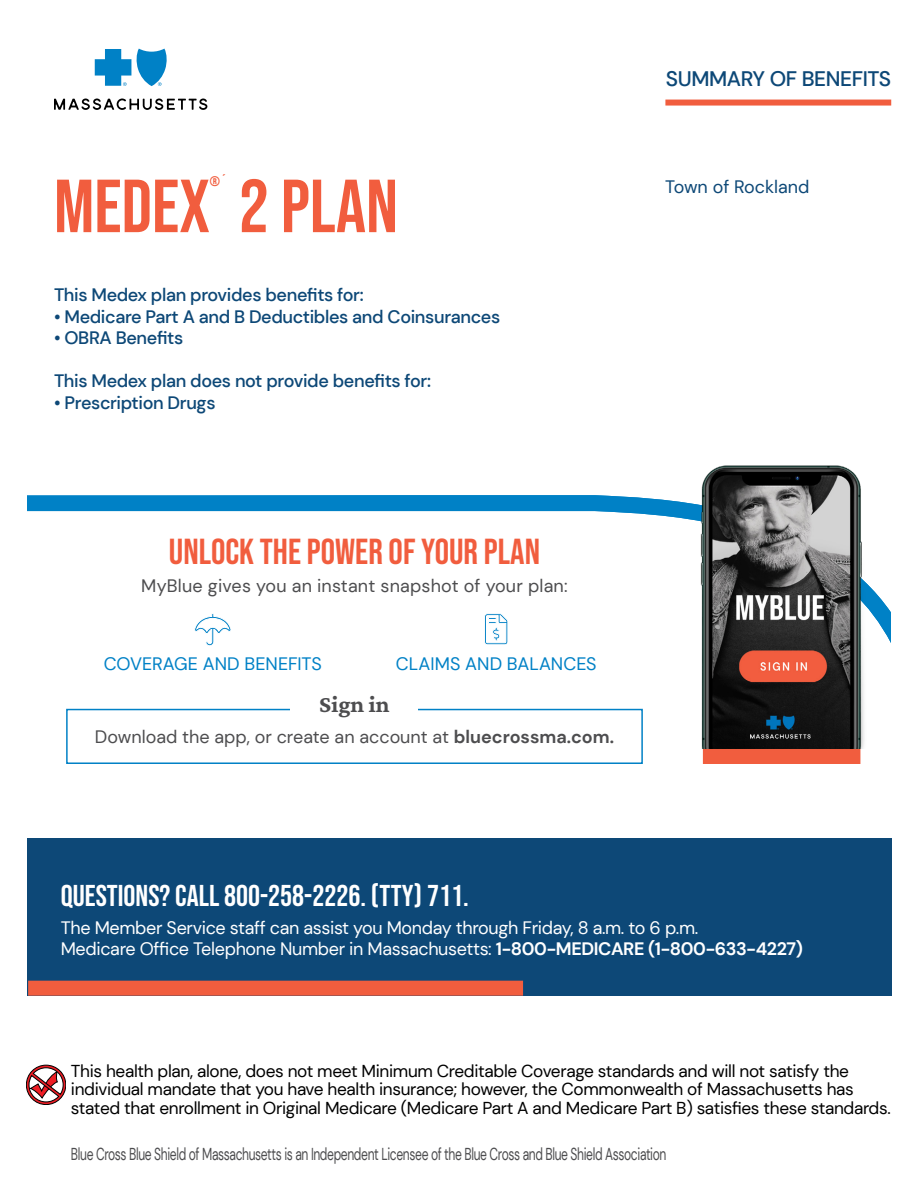
<style>
.page{position:relative;width:918px;height:1188px;background:#fff}
.page>*{position:absolute;margin:0;border:0;box-sizing:border-box;transform-origin:0 0}
.t1{font:75px "Bebas Neue";color:#f15d3e}
.t2{font:36px "Bebas Neue";color:#f15d3e}
.t3{font:30px "Bebas Neue";color:#fff}
.t4{font:700 24px "Crimson Pro";color:#4d4d4f}
.t5{font:500 21px "DM Sans";letter-spacing:-.02em;color:#0d4877}
.t6{font:500 18px "DM Sans";letter-spacing:-.02em;color:#0d4877}
.t7{font:18px/21px "DM Sans";letter-spacing:-.02em;color:#fff}
.t8{font:18px "DM Sans";color:#4d4d4f}
.t9{font:18px "DM Sans";letter-spacing:-.005em;color:#0081c6}
.t10{font:18px "DM Sans";color:#0d4877}
.t11{font:17.25px/18.8px "DM Sans";letter-spacing:-.02em;color:#000}
.t12{font:17.25px "DM Sans";letter-spacing:-.03em;color:#4d4d4f;scale:.7 1}
.t13{font:13.8px "Bebas Neue";color:#f15d3e}
.s1{font-weight:700}
</style>
<div class="page">
<svg style="left:27px;top:495px;width:864px;height:148px"></svg>
<svg style="left:71px;top:594px;width:567px;height:49px"></svg>
<svg style="left:194px;top:613px;width:38px;height:33px"></svg>
<svg style="left:484px;top:613px;width:24px;height:32px"></svg>
<img style="left:697px;top:465px;width:169px;height:284px">
<div style="left:703px;top:749px;width:157px;height:15px;background:#f15d3e"></div>
<svg style="left:26px;top:1065px;width:40px;height:40px"></svg>
<div style="left:665px;top:100px;width:226px;height:6px;background:#f15d3e"></div>
<svg style="left:95px;top:49px;width:72px;height:37px"></svg>
<svg style="left:54px;top:99px;width:153px;height:11px"></svg>
<div style="left:66px;top:709px;width:577px;height:55px;border:2px solid #0081c6"></div>
<div style="left:291px;top:690px;width:127px;height:41px;background:#fff"></div>
<div style="left:27px;top:838px;width:864px;height:158px;background:#0d4877"></div>
<div style="left:28px;top:981px;width:495px;height:15px;background:#f15d3e"></div>
<p class="t13" style="left:210px;top:173px;width:19px">®´</p>
<h1 class="t1" style="left:54px;top:164px;width:346px">MEDEX 2 PLAN</h1>
<p class="t6" style="left:54px;top:284px;width:311px">This Medex plan provides benefits for:</p>
<p class="t6" style="left:54px;top:305px;width:448px">• Medicare Part A and B Deductibles and Coinsurances</p>
<p class="t6" style="left:54px;top:327px;width:131px">• OBRA Benefits</p>
<p class="t6" style="left:54px;top:370px;width:379px">This Medex plan does not provide benefits for:</p>
<p class="t6" style="left:54px;top:392px;width:163px">• Prescription Drugs</p>
<h2 class="t2" style="left:169px;top:532px;width:373px">UNLOCK THE POWER OF YOUR PLAN</h2>
<p class="t8" style="left:141px;top:575px;width:428px">MyBlue gives you an instant snapshot of your plan:</p>
<p class="t9" style="left:104px;top:653px;width:219px">COVERAGE AND BENEFITS</p>
<p class="t9" style="left:396px;top:653px;width:202px">CLAIMS AND BALANCES</p>
<h3 class="t4" style="left:319px;top:689px;width:72px">Sign in</h3>
<p class="t8" style="left:95px;top:726px;width:521px">Download the app, or create an account at <span class="s1">bluecrossma.com.</span></p>
<p class="t5" style="left:666px;top:66px;width:227px">SUMMARY OF BENEFITS</p>
<p class="t10" style="left:665px;top:175px;width:146px">Town of Rockland</p>
<h3 class="t3" style="left:61px;top:879px;width:409px">QUESTIONS? CALL 800-258-2226. (TTY) 711.</h3>
<p class="t7" style="left:61px;top:917px;width:744px">The Member Service staff can assist you Monday through Friday, 8 a.m. to 6 p.m.<br>Medicare Office Telephone Number in Massachusetts: <span class="s1">1-800-MEDICARE (1-800-633-4227)</span></p>
<p class="t11" style="left:71px;top:1061px;width:821px">This health plan, alone, does not meet Minimum Creditable Coverage standards and will not satisfy the individual mandate that you have health insurance; however, the Commonwealth of Massachusetts has stated that enrollment in Original Medicare (Medicare Part A and Medicare Part B) satisfies these standards.</p>
<p class="t12" style="left:71px;top:1143px;width:852px">Blue Cross Blue Shield of Massachusetts is an Independent Licensee of the Blue Cross and Blue Shield Association</p>
</div>
